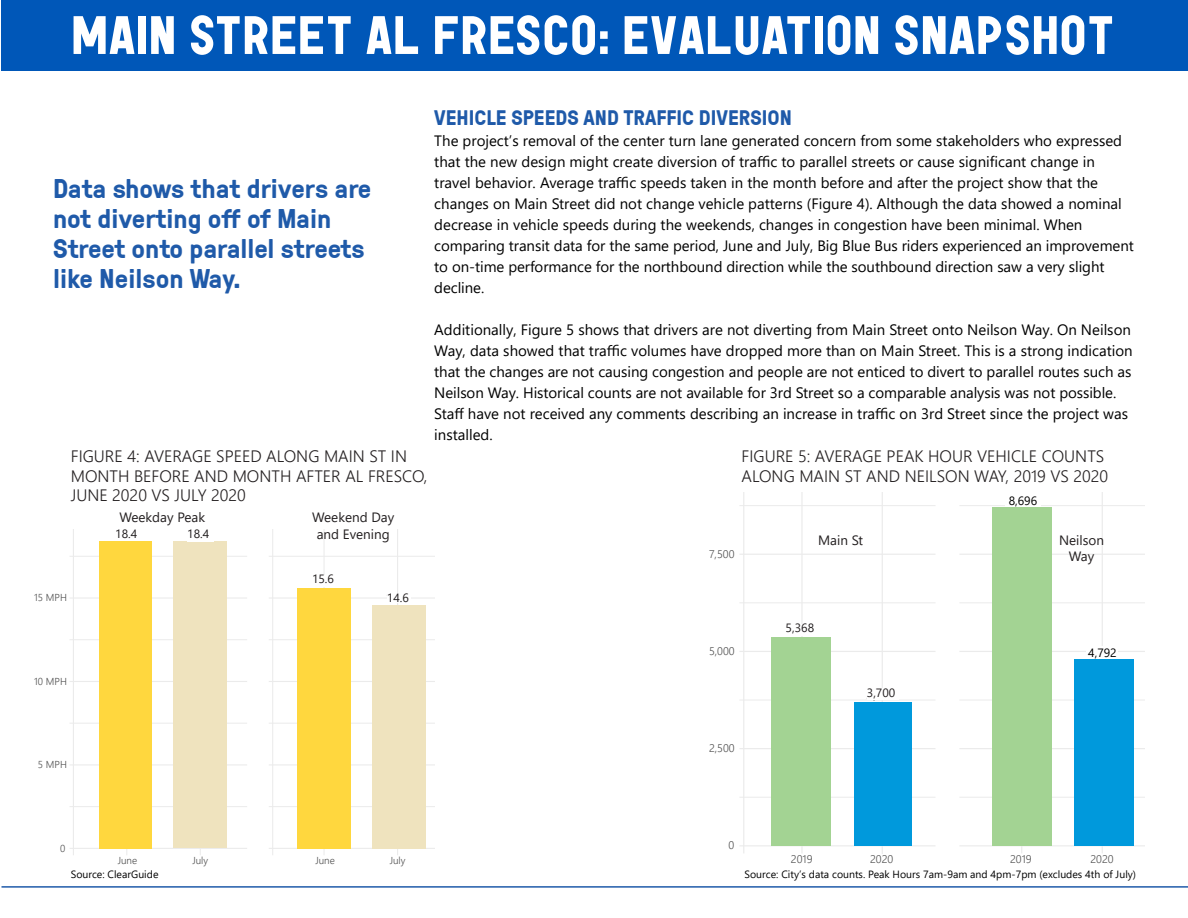
<style>
.page{position:relative;width:1188px;height:918px;background:#fff}
.page>*{position:absolute;margin:0;border:0;box-sizing:border-box;transform-origin:0 0}
.t1{font:900 54px "Garaje 53 Unicase";letter-spacing:.01em;color:#fff}
.t2{font:700 27px/30px "GT Pressura";color:#1f5aa9}
.Infograph_Callout{font:700 21px "GT Pressura";color:#1f5aa9}
.t3{font:300 16.5px/19.8px "Segoe UI";color:#231f20}
.t4{font:15px/21px "Segoe UI";color:#000}
.t5{font:13.5px "Segoe UI";color:#231f20}
.t6{font:300 13.35px "Segoe UI";color:#1a1a1a}
.t7{font:13.2px "Arial";color:#000}
.t8{font:12.15px "Arial";color:#000}
.t9{font:300 12.15px "Segoe UI";color:#1a1a1a}
.t10{font:12px "Segoe UI";color:#231f20}
.t11{font:12px "Segoe UI";color:#000}
.t12{font:300 11.1px "Segoe UI";color:#4d4d4d}
.t13{font:11.1px "Arial";color:#000}
.t14{font:10.5px "Segoe UI";color:#000}
.t15{font:300 10.05px "Segoe UI";color:#4d4d4d}
.t16{font:9.9px "Arial";color:#1a1a1a}
</style>
<div class="page">
<hr style="left:1187px;top:0;width:1px;height:918px;background:#efe3be">
<hr style="left:2px;top:886px;width:1186px;height:2px;background:#1f5aa9">
<div style="left:2px;top:0;width:1186px;height:71px;background:#0057b8"></div>
<hr style="left:70px;top:806px;width:177px;height:1px;background:#ebebeb">
<hr style="left:70px;top:723px;width:177px;height:1px;background:#ebebeb">
<hr style="left:70px;top:639px;width:177px;height:1px;background:#ebebeb">
<hr style="left:70px;top:556px;width:177px;height:1px;background:#ebebeb">
<hr style="left:70px;top:848px;width:177px;height:1px;background:#ebebeb">
<hr style="left:70px;top:764px;width:177px;height:1px;background:#ebebeb">
<hr style="left:70px;top:681px;width:177px;height:1px;background:#ebebeb">
<hr style="left:70px;top:597px;width:177px;height:2px;background:#ebebeb">
<hr style="left:126px;top:529px;width:1px;height:326px;background:#ebebeb">
<hr style="left:200px;top:529px;width:1px;height:326px;background:#ebebeb">
<div style="left:99px;top:541px;width:53px;height:307px;background:#ffd73e"></div>
<div style="left:173px;top:541px;width:54px;height:307px;background:#efe3be"></div>
<hr style="left:269px;top:806px;width:165px;height:1px;background:#ebebeb">
<hr style="left:269px;top:723px;width:165px;height:1px;background:#ebebeb">
<hr style="left:269px;top:639px;width:165px;height:1px;background:#ebebeb">
<hr style="left:269px;top:556px;width:165px;height:1px;background:#ebebeb">
<hr style="left:269px;top:848px;width:165px;height:1px;background:#ebebeb">
<hr style="left:269px;top:764px;width:165px;height:1px;background:#ebebeb">
<hr style="left:269px;top:681px;width:165px;height:1px;background:#ebebeb">
<hr style="left:269px;top:597px;width:165px;height:2px;background:#ebebeb">
<hr style="left:324px;top:529px;width:1px;height:326px;background:#ebebeb">
<hr style="left:397px;top:529px;width:1px;height:326px;background:#ebebeb">
<div style="left:298px;top:588px;width:53px;height:260px;background:#ffd73e"></div>
<div style="left:372px;top:605px;width:53px;height:243px;background:#efe3be"></div>
<hr style="left:272px;top:529px;width:1px;height:326px;background:#ebebeb">
<hr style="left:73px;top:529px;width:1px;height:326px;background:#ebebeb">
<hr style="left:739px;top:797px;width:197px;height:1px;background:#ebebeb">
<hr style="left:739px;top:700px;width:197px;height:1px;background:#ebebeb">
<hr style="left:739px;top:603px;width:197px;height:1px;background:#ebebeb">
<hr style="left:739px;top:505px;width:197px;height:1px;background:#ebebeb">
<hr style="left:739px;top:845px;width:197px;height:1px;background:#ebebeb">
<hr style="left:739px;top:748px;width:197px;height:1px;background:#ebebeb">
<hr style="left:739px;top:651px;width:197px;height:1px;background:#ebebeb">
<hr style="left:739px;top:554px;width:197px;height:1px;background:#ebebeb">
<hr style="left:801px;top:493px;width:2px;height:360px;background:#ebebeb">
<hr style="left:882px;top:493px;width:1px;height:361px;background:#ebebeb">
<div style="left:772px;top:637px;width:59px;height:209px;background:#a3d393"></div>
<div style="left:854px;top:702px;width:58px;height:144px;background:#0099dc"></div>
<hr style="left:743px;top:493px;width:1px;height:360px;background:#ebebeb">
<hr style="left:959px;top:797px;width:186px;height:1px;background:#ebebeb">
<hr style="left:959px;top:700px;width:186px;height:1px;background:#ebebeb">
<hr style="left:959px;top:603px;width:186px;height:1px;background:#ebebeb">
<hr style="left:959px;top:505px;width:186px;height:1px;background:#ebebeb">
<hr style="left:959px;top:845px;width:186px;height:1px;background:#ebebeb">
<hr style="left:959px;top:748px;width:186px;height:1px;background:#ebebeb">
<hr style="left:959px;top:651px;width:186px;height:1px;background:#ebebeb">
<hr style="left:959px;top:554px;width:186px;height:1px;background:#ebebeb">
<hr style="left:1021px;top:493px;width:1px;height:360px;background:#ebebeb">
<hr style="left:1102px;top:493px;width:1px;height:360px;background:#ebebeb">
<div style="left:992px;top:508px;width:59px;height:338px;background:#a3d393"></div>
<div style="left:1074px;top:660px;width:59px;height:186px;background:#0099dc"></div>
<div style="left:115px;top:529px;width:25px;height:12px;background:#fff"></div>
<div style="left:187px;top:529px;width:26px;height:12px;background:#fff"></div>
<div style="left:312px;top:575px;width:24px;height:11px;background:#fff"></div>
<div style="left:387px;top:593px;width:23px;height:10px;background:#fff"></div>
<div style="left:786px;top:624px;width:43px;height:12px;background:#fff"></div>
<div style="left:867px;top:688px;width:31px;height:12px;background:#fff"></div>
<div style="left:1087px;top:646px;width:31px;height:13px;background:#fff"></div>
<div style="left:1006px;top:493px;width:35px;height:14px;background:#fff"></div>
<p class="t1" style="left:71px;top:1px;width:1045px">MAIN STREET AL FRESCO: EVALUATION SNAPSHOT</p>
<p class="t2" style="left:53px;top:173px;width:320px">Data shows that drivers are not diverting off of Main<br>Street onto parallel streets like Neilson Way.</p>
<p class="Infograph_Callout" style="left:434px;top:103px;width:359px">VEHICLE SPEEDS AND TRAFFIC DIVERSION</p>
<p class="t4" style="left:434px;top:129px;width:689px">The project’s removal of the center turn lane generated concern from some stakeholders who expressed that the new design might create diversion of traffic to parallel streets or cause significant change in</p>
<p class="t4" style="left:434px;top:171px;width:689px">travel behavior. Average traffic speeds taken in the month before and after the project show that the changes on Main Street did not change vehicle patterns (Figure 4). Although the data showed a nominal decrease in vehicle speeds during the weekends, changes in congestion have been minimal. When</p>
<p class="t4" style="left:434px;top:234px;width:701px">comparing transit data for the same period, June and July, Big Blue Bus riders experienced an improvement to on-time performance for the northbound direction while the southbound direction saw a very slight decline.</p>
<p class="t4" style="left:434px;top:318px;width:700px">Additionally, Figure 5 shows that drivers are not diverting from Main Street onto Neilson Way. On Neilson Way, data showed that traffic volumes have dropped more than on Main Street. This is a strong indication that the changes are not causing congestion and people are not enticed to divert to parallel routes such as Neilson Way. Historical counts are not available for 3rd Street so a comparable analysis was not possible.<br>Staff have not received any comments describing an increase in traffic on 3rd Street since the project was installed.</p>
<p class="t3" style="left:71px;top:444px;width:358px">FIGURE 4: AVERAGE SPEED ALONG MAIN ST IN<br>MONTH BEFORE AND MONTH AFTER AL FRESCO,</p>
<p class="t3" style="left:71px;top:484px;width:177px">JUNE 2020 VS JULY 2020</p>
<p class="t7" style="left:70px;top:461px;width:423px">Average Speed along Main St. in Month before and Month after Al Fresco</p>
<p class="t13" style="left:70px;top:480px;width:119px">June 2020 vs. July 2020</p>
<p class="t5" style="left:119px;top:505px;width:87px">Weekday Peak</p>
<p class="t5" style="left:312px;top:505px;width:84px">Weekend Day</p>
<p class="t5" style="left:317px;top:521px;width:75px">and Evening</p>
<p class="t10" style="left:115px;top:522px;width:24px">18.4</p>
<p class="t10" style="left:187px;top:522px;width:24px">18.4</p>
<p class="t9" style="left:116px;top:523px;width:22px">18.4</p>
<p class="t9" style="left:188px;top:523px;width:22px">18.4</p>
<p class="t15" style="left:34px;top:588px;width:34px">15 MPH</p>
<p class="t15" style="left:34px;top:672px;width:34px">10 MPH</p>
<p class="t15" style="left:38px;top:755px;width:31px">5 MPH</p>
<p class="t15" style="left:60px;top:839px;width:7px">0</p>
<p class="t15" style="left:118px;top:850px;width:21px">June</p>
<p class="t14" style="left:71px;top:864px;width:89px">Source: ClearGuide</p>
<p class="t10" style="left:312px;top:568px;width:24px">15.6</p>
<p class="t9" style="left:318px;top:568px;width:8px">5</p>
<p class="t10" style="left:387px;top:586px;width:24px">14.6</p>
<p class="t9" style="left:387px;top:587px;width:22px">14.6</p>
<p class="t15" style="left:192px;top:850px;width:17px">July</p>
<p class="t15" style="left:315px;top:850px;width:21px">June</p>
<p class="t15" style="left:390px;top:850px;width:17px">July</p>
<p class="t8" style="left:739px;top:442px;width:260px">Weekday AM + PM Peak Counts, 2019 vs. 2020</p>
<p class="t3" style="left:742px;top:444px;width:368px">FIGURE 5: AVERAGE PEAK HOUR VEHICLE COUNTS<br>ALONG MAIN ST AND NEILSON WAY, 2019 VS 2020</p>
<p class="t16" style="left:831px;top:466px;width:35px">Main St</p>
<p class="t16" style="left:1065px;top:466px;width:57px">Neilson Way</p>
<p class="t12" style="left:709px;top:543px;width:27px">7,500</p>
<p class="t12" style="left:709px;top:641px;width:27px">5,000</p>
<p class="t12" style="left:709px;top:738px;width:27px">2,500</p>
<p class="t6" style="left:1007px;top:488px;width:32px">8,696</p>
<p class="t11" style="left:1009px;top:490px;width:30px">8,696</p>
<p class="t5" style="left:818px;top:527px;width:46px">Main St</p>
<p class="t5" style="left:1059px;top:527px;width:46px">Neilson</p>
<p class="t5" style="left:1069px;top:544px;width:27px">Way</p>
<p class="t10" style="left:786px;top:617px;width:30px">5,368</p>
<p class="t6" style="left:787px;top:616px;width:32px">5,368</p>
<p class="t10" style="left:867px;top:682px;width:30px">3,700</p>
<p class="t6" style="left:866px;top:681px;width:32px">3,700</p>
<p class="t6" style="left:1087px;top:639px;width:32px">4,792</p>
<p class="t11" style="left:1088px;top:642px;width:30px">4,792</p>
<p class="t12" style="left:728px;top:835px;width:7px">0</p>
<p class="t12" style="left:791px;top:849px;width:23px">2019</p>
<p class="t12" style="left:870px;top:849px;width:25px">2020</p>
<p class="t12" style="left:1010px;top:849px;width:23px">2019</p>
<p class="t12" style="left:1090px;top:849px;width:25px">2020</p>
<p class="t14" style="left:745px;top:864px;width:393px">Source: City’s data counts. Peak Hours 7am-9am and 4pm-7pm (excludes 4th of July)</p>
</div>
